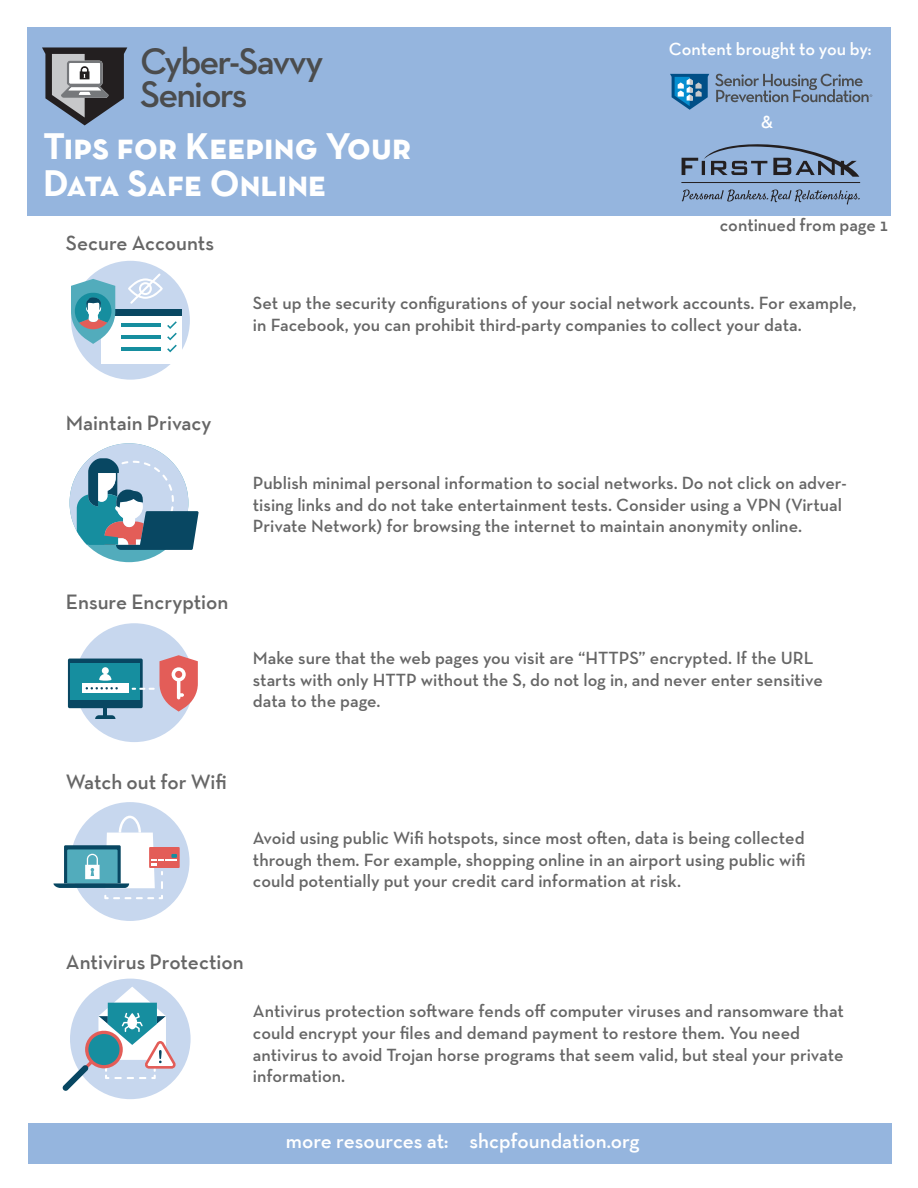
<style>
.page{position:relative;width:918px;height:1188px;background:#fff}
.page>*{position:absolute;margin:0;border:0;box-sizing:border-box;transform-origin:0 0}
.t1{font:600 37.8px/33.2px "Neutra Text TF";letter-spacing:-.05em;color:#4b4c4d}
.t2{font:37.5px/37.5px "Neutra Text TF Bold SC Alt";color:#fff}
.t3{font:600 21px "Neutra Text TF";color:#666}
.t4{font:600 21px "Neutra Text TF";color:#fff}
.t5{font:600 18px/21.6px "Neutraface Text";color:#666}
.t6{font:600 18px "Neutra Text TF";letter-spacing:-.005em;color:#fff}
.t7{font:600 18px "Neutra Text TF";color:#666}
</style>
<div class="page">
<div style="left:27px;top:27px;width:864px;height:189px;background:#95b5de"></div>
<svg style="left:42px;top:47px;width:85px;height:78px"></svg>
<div style="left:28px;top:1123px;width:864px;height:41px;background:#95b5de"></div>
<div style="left:71px;top:261px;width:119px;height:119px;background:#c7d7ee;border-radius:50%"></div>
<div style="left:101px;top:309px;width:81px;height:54px;background:#fff"></div>
<div style="left:101px;top:309px;width:81px;height:7px;background:#084762"></div>
<hr style="left:121px;top:323px;width:40px;height:3px;background:#168e9f">
<hr style="left:121px;top:335px;width:40px;height:4px;background:#168e9f">
<hr style="left:121px;top:348px;width:40px;height:3px;background:#168e9f">
<svg style="left:167px;top:321px;width:10px;height:31px"></svg>
<svg style="left:71px;top:279px;width:44px;height:65px"></svg>
<svg style="left:128px;top:273px;width:35px;height:31px"></svg>
<div style="left:70px;top:443px;width:118px;height:119px;background:#52acbc;border-radius:50%"></div>
<svg style="left:70px;top:443px;width:129px;height:107px"></svg>
<div style="left:75px;top:623px;width:119px;height:119px;background:#c7d7ee;border-radius:50%"></div>
<div style="left:68px;top:659px;width:75px;height:49px;background:#084762;border-radius:2px"></div>
<div style="left:71px;top:663px;width:69px;height:37px;background:#168e9f"></div>
<hr style="left:103px;top:705px;width:4px;height:12px;background:#084762">
<svg style="left:95px;top:715px;width:20px;height:4px"></svg>
<div style="left:82px;top:684px;width:47px;height:9px;background:#fff"></div>
<svg style="left:86px;top:687px;width:32px;height:3px"></svg>
<svg style="left:99px;top:674px;width:12px;height:7px"></svg>
<div style="left:102px;top:667px;width:7px;height:7px;background:#fff;border-radius:50%"></div>
<svg style="left:132px;top:655px;width:66px;height:57px"></svg>
<div style="left:71px;top:802px;width:119px;height:119px;background:#c7d7ee;border-radius:50%"></div>
<svg style="left:104px;top:895px;width:59px;height:4px"></svg>
<div style="left:149px;top:847px;width:31px;height:21px;background:#e35d58"></div>
<svg style="left:53px;top:816px;width:124px;height:73px"></svg>
<div style="left:70px;top:979px;width:121px;height:120px;background:#c7d7ee;border-radius:50%"></div>
<svg style="left:62px;top:987px;width:114px;height:104px"></svg>
<svg style="left:670px;top:74px;width:39px;height:36px"></svg>
<svg style="left:715px;top:74px;width:157px;height:28px"></svg>
<svg style="left:682px;top:144px;width:177px;height:33px"></svg>
<svg style="left:682px;top:189px;width:178px;height:16px"></svg>
<hr style="left:681px;top:182px;width:179px;height:1px;background:#231f20">
<h1 class="t1" style="left:140px;top:44px;width:185px">Cyber-Savvy<br>Seniors</h1>
<h2 class="t2" style="left:43px;top:126px;width:370px">Tips for Keeping Your<br>Data Safe Online</h2>
<p class="t3" style="left:66px;top:230px;width:150px">Secure Accounts</p>
<p class="t6" style="left:669px;top:38px;width:204px">Content brought to you by:</p>
<p class="t6" style="left:761px;top:111px;width:14px">&amp;</p>
<p class="t7" style="left:720px;top:214px;width:170px">continued from page 1</p>
<p class="t5" style="left:253px;top:292px;width:605px">Set up the security configurations of your social network accounts. For example, in Facebook, you can prohibit third-party companies to collect your data.</p>
<p class="t3" style="left:66px;top:410px;width:147px">Maintain Privacy</p>
<p class="t3" style="left:66px;top:589px;width:164px">Ensure Encryption</p>
<p class="t3" style="left:66px;top:769px;width:162px">Watch out for Wifi</p>
<p class="t5" style="left:253px;top:472px;width:595px">Publish minimal personal information to social networks. Do not click on adver&shy;tising links and do not take entertainment tests. Consider using a VPN (Virtual<br>Private Network) for browsing the internet to maintain anonymity online.</p>
<p class="t5" style="left:253px;top:647px;width:571px">Make sure that the web pages you visit are “HTTPS” encrypted. If the URL starts with only HTTP without the S, do not log in, and never enter sensitive data to the page.</p>
<p class="t5" style="left:253px;top:827px;width:554px;text-align:justify">Avoid using public Wifi hotspots, since most often, data is being collected through them. For example, shopping online in an airport using public wifi could potentially put your credit card information at risk.</p>
<p class="t3" style="left:66px;top:949px;width:179px">Antivirus Protection</p>
<p class="t5" style="left:253px;top:1000px;width:593px">Antivirus protection software fends off computer viruses and ransomware that could encrypt your files and demand payment to restore them. You need antivirus to avoid Trojan horse programs that seem valid, but steal your private information.</p>
<p class="t4" style="left:286px;top:1128px;width:355px">more resources at: shcpfoundation.org</p>
</div>
